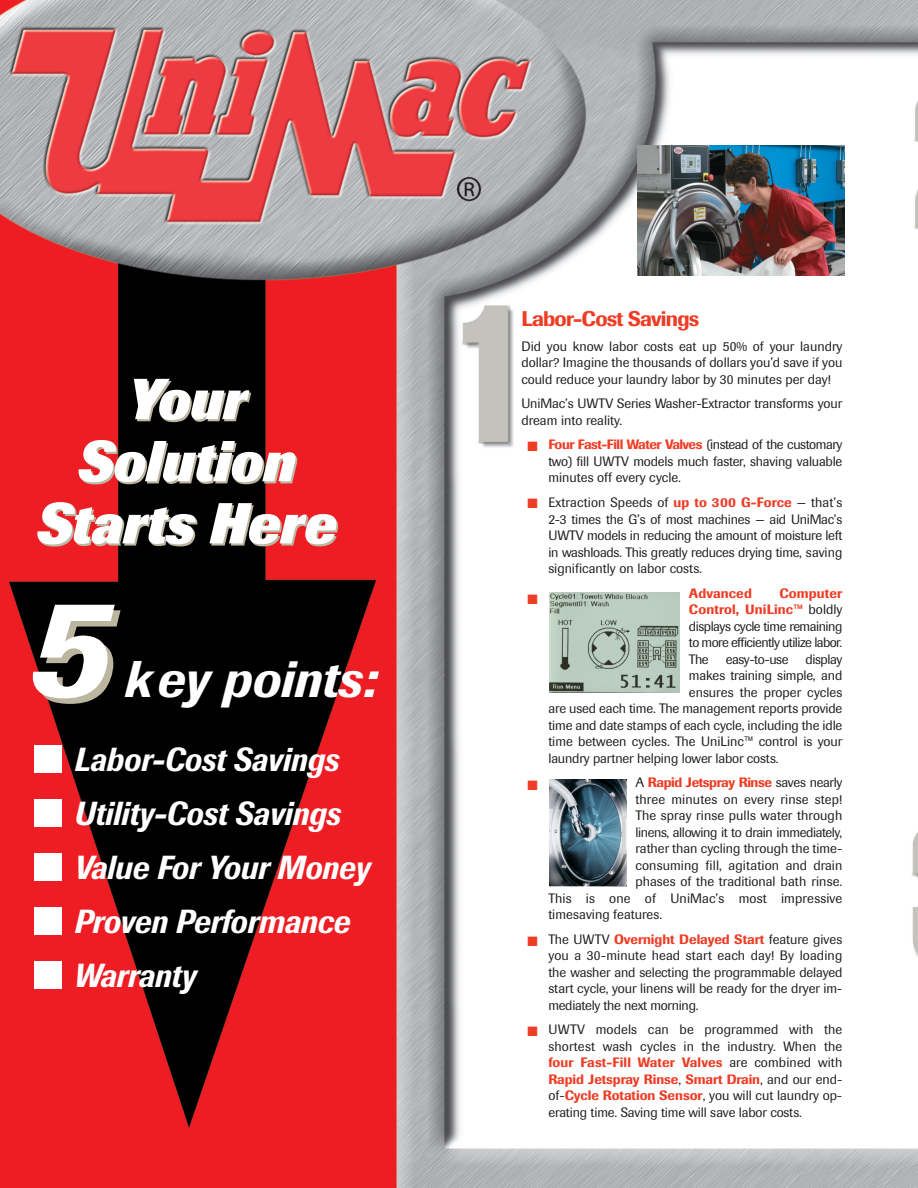
<style>
.page{position:relative;width:918px;height:1188px;background:#fff}
.page>*{position:absolute;margin:0;border:0;box-sizing:border-box;transform-origin:0 0}
.t1{font:italic 500 142.5px "Imago";color:#fff}
.t2{font:italic 800 57.15px/62.1px "Imago";color:#fff;text-align:center;scale:.91 1}
.t3{font:italic 500 51px "Imago";color:#fff}
.t4{font:italic 500 33px/54px "Imago";color:#fff;scale:.9 1}
.t5{font:500 21px "Imago";letter-spacing:-.035em;color:#ef3c25}
.t6{font:13.5px/16.5px "Imago";letter-spacing:-.005em;color:#231f20;text-align:justify}
.t7{font:13.5px "Imago";letter-spacing:-.03em;color:#231f20}
.t8{font:500 13.5px "Imago";letter-spacing:-.03em;color:#ef3c25}
.t9{font:500 13.5px "Imago";letter-spacing:.01em;color:#ef3c25}
.t10{font:13.5px "Zapf Dingbats ITC";color:#ef3c25}
.s1{font-weight:500;color:#ef3c25}
.s2{font-weight:400;color:#231f20}
</style>
<div class="page">
<img style="left:0;top:0;width:918px;height:1188px">
<img style="left:549px;top:593px;width:131px;height:100px">
<img style="left:549px;top:780px;width:77px;height:106px">
<img style="left:637px;top:146px;width:207px;height:130px">
<div style="left:34px;top:745px;width:27px;height:27px;background:#fff"></div>
<div style="left:34px;top:799px;width:27px;height:27px;background:#fff"></div>
<div style="left:34px;top:854px;width:27px;height:27px;background:#fff"></div>
<div style="left:34px;top:908px;width:27px;height:27px;background:#fff"></div>
<div style="left:34px;top:961px;width:27px;height:28px;background:#fff"></div>
<h2 class="t2" style="left:37px;top:374px;width:330px">Your<br>Solution<br>Starts Here</h2>
<h1 class="t1" style="left:27px;top:596px;width:82px">5</h1>
<h3 class="t3" style="left:124px;top:661px;width:254px">key points:</h3>
<h3 class="t4" style="left:74px;top:735px;width:330px">Labor-Cost Savings<br>Utility-Cost Savings<br>Value For Your Money<br>Proven Performance<br>Warranty</h3>
<h3 class="t5" style="left:521px;top:311px;width:180px">Labor-Cost Savings</h3>
<p class="t6" style="left:521px;top:339px;width:323px">Did you know labor costs eat up 50% of your laundry dollar? Imagine the thousands of dollars you’d save if you could reduce your laundry labor by 30 minutes per day!</p>
<p class="t6" style="left:521px;top:396px;width:323px">UniMac’s UWTV Series Washer-Extractor transforms your dream into reality.</p>
<p class="t6" style="left:548px;top:438px;width:296px"><span class="s1">Four Fast-Fill Water Valves</span> (instead of the customary two) fill UWTV models much faster, shaving valuable minutes off every cycle.</p>
<p class="t6" style="left:548px;top:495px;width:296px">Extraction Speeds of <span class="s1">up to 300 G-Force</span> — that’s 2-3 times the G’s of most machines — aid UniMac’s UWTV models in reducing the amount of moisture left in washloads. This greatly reduces drying time, saving significantly on labor costs.</p>
<p class="t9" style="left:689px;top:588px;width:64px">Advanced</p>
<p class="t10" style="left:528px;top:438px;width:12px">■</p>
<p class="t10" style="left:528px;top:495px;width:12px">■</p>
<p class="t6" style="left:689px;top:586px;width:155px;text-indent:91px"><span class="s1">Computer Control, UniLinc™</span> boldly displays cycle time remaining to more efficiently utilize labor.<br>The</p>
<p class="t10" style="left:528px;top:591px;width:12px">■</p>
<p class="t7" style="left:726px;top:654px;width:64px">easy-to-use</p>
<p class="t7" style="left:805px;top:654px;width:38px">display</p>
<p class="t6" style="left:689px;top:668px;width:155px">makes training simple, and</p>
<p class="t6" style="left:689px;top:685px;width:155px">ensures the proper cycles</p>
<p class="t6" style="left:548px;top:701px;width:295px">are used each time. The management reports provide</p>
<p class="t6" style="left:548px;top:718px;width:296px">time and date stamps of each cycle, including the idle</p>
<p class="t6" style="left:548px;top:734px;width:296px">time between cycles. The UniLinc™ control is your</p>
<p class="t6" style="left:548px;top:751px;width:232px">laundry partner helping lower labor costs.</p>
<p class="t8" style="left:635px;top:778px;width:208px"><span class="s2">A</span> Rapid Jetspray Rinse <span class="s2">saves nearly</span></p>
<p class="t6" style="left:635px;top:792px;width:208px">three minutes on every rinse step!</p>
<p class="t6" style="left:635px;top:808px;width:208px">The spray rinse pulls water through</p>
<p class="t7" style="left:635px;top:827px;width:208px">linens, allowing it to drain immediately,</p>
<p class="t6" style="left:635px;top:841px;width:208px">rather than cycling through the time-</p>
<p class="t6" style="left:635px;top:858px;width:208px">consuming fill, agitation and drain</p>
<p class="t6" style="left:635px;top:874px;width:208px">phases of the traditional bath rinse.</p>
<p class="t6" style="left:548px;top:891px;width:295px">This is one of UniMac’s most impressive</p>
<p class="t6" style="left:548px;top:907px;width:115px">timesaving features.</p>
<p class="t6" style="left:548px;top:932px;width:296px">The UWTV <span class="s1">Overnight Delayed Start</span> feature gives you a 30-minute head start each day! By loading the washer and selecting the programmable delayed start cycle, your linens will be ready for the dryer im&shy;mediately the next morning.</p>
<p class="t6" style="left:548px;top:1023px;width:296px">UWTV models can be programmed with the shortest wash cycles in the industry. When the <span class="s1">four Fast-Fill Water Valves</span> are combined with <span class="s1">Rapid Jetspray Rinse</span>, <span class="s1">Smart Drain</span>, and our end&shy;of-<span class="s1">Cycle Rotation Sensor</span>, you will cut laundry op&shy;erating time. Saving time will save labor costs.</p>
<p class="t10" style="left:528px;top:778px;width:12px">■</p>
<p class="t10" style="left:528px;top:934px;width:12px">■</p>
<p class="t10" style="left:528px;top:1023px;width:12px">■</p>
</div>
